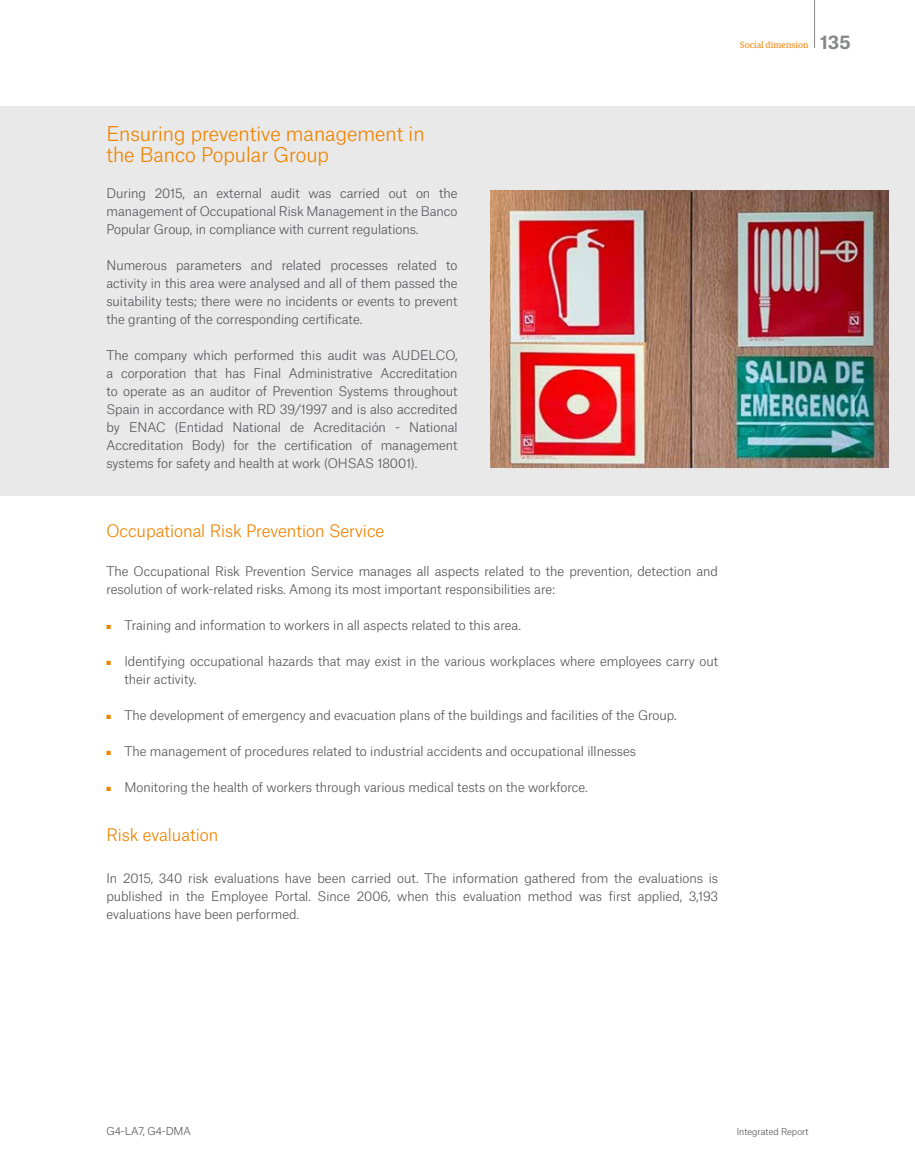
<style>
.page{position:relative;width:915px;height:1170px;background:#fff}
.page>*{position:absolute;margin:0;border:0;box-sizing:border-box;transform-origin:0 0}
.t1{font:300 19.5px/21px "Popular Sans";color:#ef8400}
.t2{font:300 16.5px "Popular Sans";color:#ef8400}
.t3{font:300 12.75px/18px "Popular Sans";color:#58585a;text-align:justify}
.t4{font:300 10.5px "Popular Sans";letter-spacing:-.01em;color:#58585a}
.t5{font:500 9px "Popular Serif";color:#f49e40}
.t6{font:300 9px "Popular Sans";color:#58585a}
.s1{font-family:"Popular Sans";font-weight:700;font-size:18px;color:#87888a}
.s2{color:#ef8400}
</style>
<div class="page">
<hr style="left:813px;top:0;width:1px;height:48px;background:#87888a">
<div style="left:0;top:106px;width:914px;height:389px;background:#e9e9ea"></div>
<img style="left:490px;top:190px;width:399px;height:279px">
<p class="t5" style="left:739px;top:38px;width:112px">Social dimension <span class="s1">135</span></p>
<h1 class="t1" style="left:106px;top:121px;width:319px">Ensuring preventive management in the Banco Popular Group</h1>
<p class="t3" style="left:106px;top:183px;width:352px">During 2015, an external audit was carried out on the management of Occupational Risk Management in the Banco Popular Group, in compliance with current regulations.</p>
<p class="t3" style="left:106px;top:255px;width:352px">N umerous parameters and related processes related to activity in this area were analysed and all of them passed the suitability tests; there were no incidents or events to prevent the granting of the corresponding certificate.</p>
<p class="t3" style="left:106px;top:345px;width:352px">The company which performed this audit was AUDELCO, a corporation that has Final Administrative Accreditation to operate as an auditor of Prevention Systems throughout Spain in accordance with RD 39/1997 and is also accredited by ENAC (Entidad National de Acreditación - National Accreditation Body) for the certification of management systems for safety and health at work (OHSAS 18001).</p>
<p class="t2" style="left:106px;top:518px;width:279px">Occupational Risk Prevention Service</p>
<p class="t3" style="left:106px;top:561px;width:613px">The Occupational Risk Prevention Service manages all aspects related to the prevention, detection and resolution of work-related risks. Among its most important responsibilities are:</p>
<p class="t3" style="left:106px;top:615px;width:416px"><span class="s2">■</span> Training and information to workers in all aspects related to this area.</p>
<p class="t3" style="left:124px;top:651px;width:595px;text-indent:-18px"><span class="s2">■</span> Identifying occupational hazards that may exist in the various workplaces where employees carry out their activity.</p>
<p class="t3" style="left:106px;top:705px;width:571px"><span class="s2">■</span> The development of emergency and evacuation plans of the buildings and facilities of the Group.</p>
<p class="t3" style="left:106px;top:741px;width:531px"><span class="s2">■</span> The management of procedures related to industrial accidents and occupational illnesses</p>
<p class="t3" style="left:106px;top:777px;width:483px"><span class="s2">■</span> Monitoring the health of workers through various medical tests on the workforce.</p>
<p class="t2" style="left:106px;top:821px;width:113px">Risk evaluation</p>
<p class="t3" style="left:106px;top:867px;width:613px">In 2015, 340 risk evaluations have been carried out. The information gathered from the evaluations is published in the Employee Portal. Since 2006, when this evaluation method was first applied, 3,193 evaluations have been performed.</p>
<p class="t4" style="left:106px;top:1122px;width:86px">G4-LA7, G4-DMA</p>
<p class="t6" style="left:736px;top:1124px;width:73px">Integrated Report</p>
</div>
